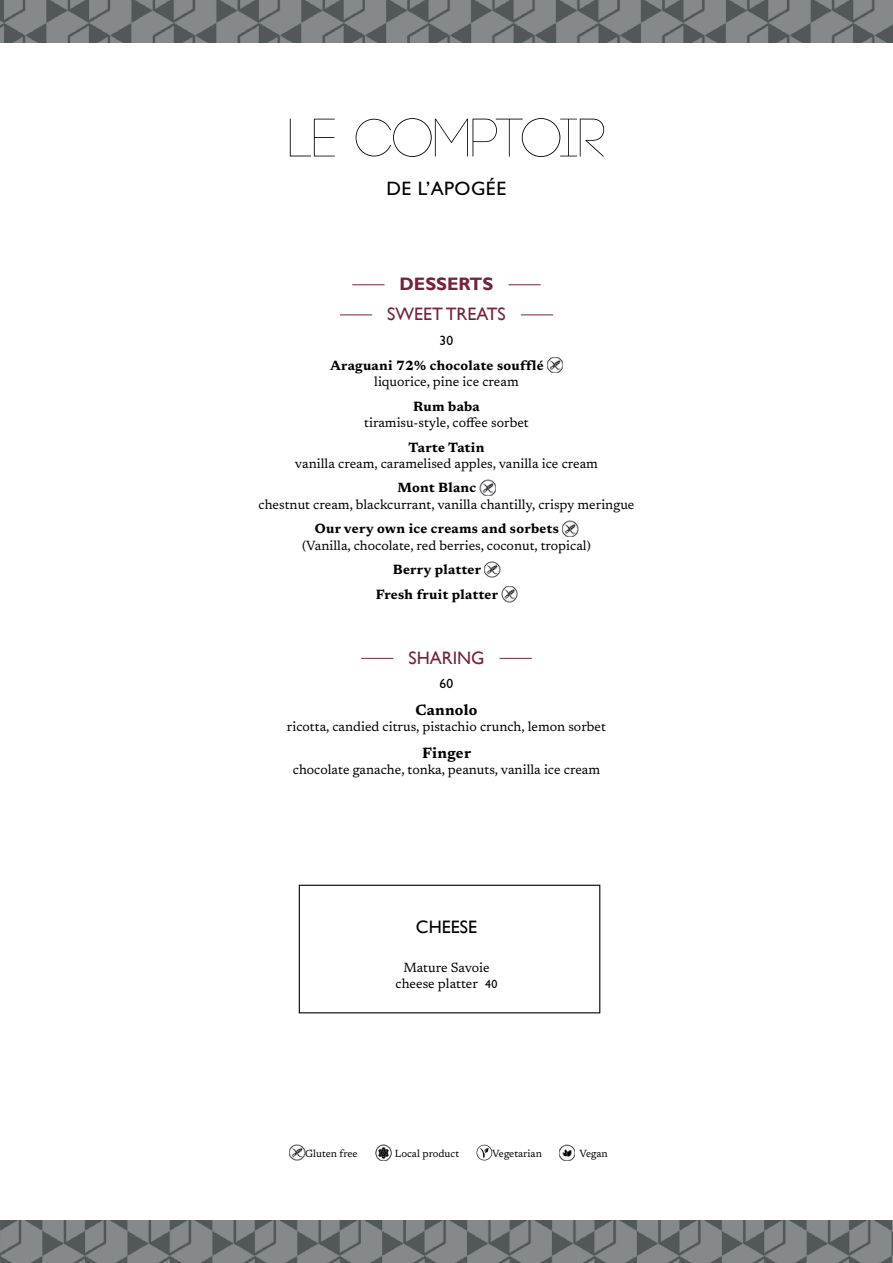
<style>
.page{position:relative;width:893px;height:1263px;background:#fff}
.page>*{position:absolute;margin:0;border:0;box-sizing:border-box;transform-origin:0 0}
.t1{font:300 54px "Code";letter-spacing:-.01em;color:#000}
.t2{font:500 19.5px "Gill Sans MT Pro";letter-spacing:.02em;color:#000}
.t3{font:18px "Gill Sans";color:#74243d}
.t4{font:700 18px "Gill Sans";color:#74243d}
.t5{font:18px "Gill Sans";color:#000}
.t6{font:700 15px "Newsreader";letter-spacing:.02em;color:#000}
.t7{font:13.5px/16.2px "Newsreader";color:#000;text-align:center}
.t8{font:700 13.5px/24.8px "Newsreader";letter-spacing:.02em;color:#000;text-align:center}
.t9{font:500 13.5px "Gill Sans MT Pro";color:#000}
.t10{font:10.5px "Newsreader";color:#000}
.s1{font-family:"Gill Sans MT Pro";font-weight:500;font-size:12px}
</style>
<div class="page">
<img style="left:0;top:0;width:893px;height:43px">
<img style="left:0;top:1220px;width:893px;height:43px">
<hr style="left:352px;top:284px;width:32px;height:1px;background:#74243d">
<hr style="left:508px;top:284px;width:33px;height:1px;background:#74243d">
<hr style="left:340px;top:314px;width:32px;height:1px;background:#74243d">
<hr style="left:521px;top:314px;width:32px;height:1px;background:#74243d">
<img style="left:547px;top:357px;width:16px;height:16px">
<img style="left:480px;top:480px;width:15px;height:16px">
<img style="left:562px;top:521px;width:16px;height:15px">
<img style="left:484px;top:562px;width:16px;height:15px">
<img style="left:501px;top:586px;width:16px;height:16px">
<hr style="left:361px;top:658px;width:32px;height:1px;background:#74243d">
<hr style="left:500px;top:658px;width:32px;height:1px;background:#74243d">
<div style="left:299px;top:885px;width:301px;height:128px;border:1px solid #000"></div>
<img style="left:289px;top:1145px;width:16px;height:15px">
<img style="left:375px;top:1145px;width:17px;height:15px">
<svg style="left:477px;top:1145px;width:15px;height:15px"></svg>
<img style="left:559px;top:1145px;width:16px;height:15px">
<h1 class="t1" style="left:287px;top:111px;width:320px">LE COMPTOIR</h1>
<h2 class="t2" style="left:386px;top:177px;width:122px">DE L’APOGÉE</h2>
<h3 class="t4" style="left:399px;top:273px;width:95px">DESSERTS</h3>
<h3 class="t3" style="left:387px;top:304px;width:120px">SWEET TREATS</h3>
<p class="t9" style="left:440px;top:332px;width:15px">30</p>
<p class="t8" style="left:330px;top:352px;width:215px">Araguani 72% chocolate soufflé</p>
<p class="t7" style="left:374px;top:372px;width:146px">liquorice, pine ice cream</p>
<p class="t8" style="left:413px;top:393px;width:68px">Rum baba</p>
<p class="t7" style="left:364px;top:413px;width:166px">tiramisu-style, coffee sorbet</p>
<p class="t8" style="left:409px;top:434px;width:77px">Tarte Tatin</p>
<p class="t7" style="left:295px;top:454px;width:304px">vanilla cream, caramelised apples, vanilla ice cream</p>
<p class="t8" style="left:397px;top:475px;width:80px">Mont Blanc</p>
<p class="t7" style="left:258px;top:495px;width:377px">chestnut cream, blackcurrant, vanilla chantilly, crispy meringue</p>
<p class="t8" style="left:315px;top:516px;width:246px">Our very own ice creams and sorbets</p>
<p class="t7" style="left:302px;top:536px;width:290px">(Vanilla, chocolate, red berries, coconut, tropical)</p>
<p class="t8" style="left:376px;top:557px;width:124px">Berry platter<br>Fresh fruit platter</p>
<h3 class="t3" style="left:408px;top:647px;width:78px">SHARING</h3>
<p class="t9" style="left:440px;top:676px;width:15px">60</p>
<p class="t6" style="left:415px;top:699px;width:64px">Cannolo</p>
<p class="t7" style="left:287px;top:718px;width:320px">ricotta, candied citrus, pistachio crunch, lemon sorbet</p>
<p class="t6" style="left:422px;top:742px;width:50px">Finger</p>
<p class="t7" style="left:293px;top:760px;width:309px">chocolate ganache, tonka, peanuts, vanilla ice cream</p>
<h3 class="t5" style="left:416px;top:916px;width:63px">CHEESE</h3>
<p class="t7" style="left:395px;top:959px;width:103px">Mature Savoie cheese platter <span class="s1">40</span></p>
<p class="t10" style="left:305px;top:1146px;width:54px">Gluten free</p>
<p class="t10" style="left:395px;top:1146px;width:66px">Local product</p>
<p class="t10" style="left:492px;top:1146px;width:51px">Vegetarian</p>
<p class="t10" style="left:579px;top:1146px;width:30px">Vegan</p>
</div>
